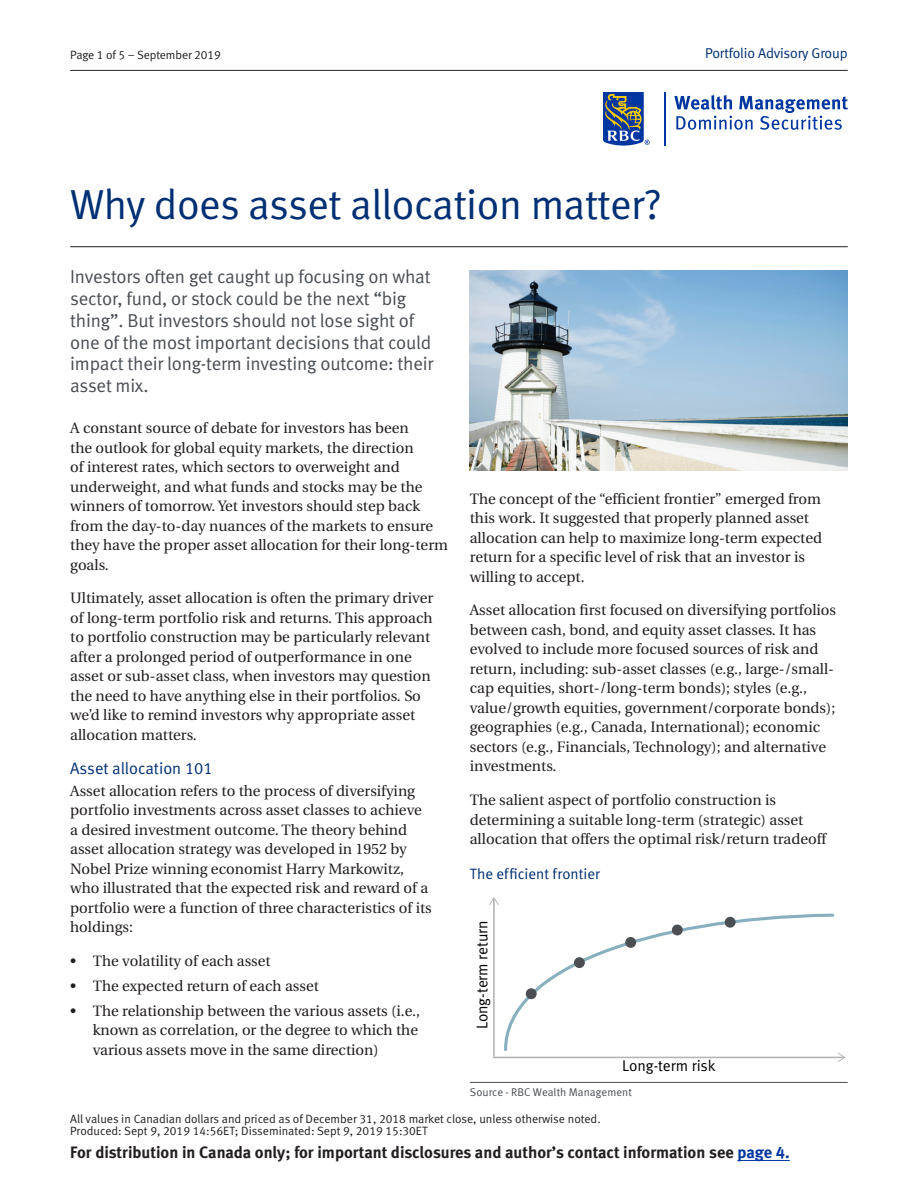
<style>
.page{position:relative;width:918px;height:1188px;background:#fff}
.page>*{position:absolute;margin:0;border:0;box-sizing:border-box;transform-origin:0 0}
.F_B_Main_Title_-_blu{font:42px "Meta Normal LF";letter-spacing:-.01em;color:#002f73}
.Intro_Text_-_grey{font:18.75px/21.8px "Meta Normal LF";letter-spacing:-.01em;color:#4a4f55}
.Disclosure_w_out_rul{font:16.5px "Meta Bold LF";color:#231f20}
.Text_Headline{font:16.5px "Meta Normal LF";color:#002f73}
.t1{font:15.6px "Meta Normal LF";color:#000}
.Body_copy{font:15px/19.5px "Utopia";color:#231f20}
.Graph_Diagram_Header{font:15px "Meta Normal LF";color:#002f73}
.t2{font:14.25px "Meta Normal LF";letter-spacing:-.01em;color:#002f73}
.Disclosure_w_out_rul-2{font:12px "Meta Normal LF";color:#231f20}
.Page_Details__top{font:12px "Meta Normal LF";letter-spacing:-.01em;color:#231f20}
.Table_Graph_Chart_So{font:11.25px "Meta Normal LF";letter-spacing:.005em;color:#4a4f55}
.s1{color:#0036a0}
</style>
<div class="page">
<hr style="left:70px;top:246px;width:778px;height:1px;background:#231f20">
<hr style="left:70px;top:70px;width:778px;height:1px;background:#231f20">
<svg style="left:603px;top:92px;width:47px;height:54px"></svg>
<hr style="left:664px;top:92px;width:2px;height:54px;background:#0036a0">
<svg style="left:674px;top:95px;width:174px;height:35px"></svg>
<hr style="left:737px;top:1160px;width:53px;height:1px;background:#0036a0">
<img style="left:470px;top:271px;width:378px;height:200px">
<hr style="left:493px;top:898px;width:2px;height:159px;background:#b3b3b3">
<svg style="left:489px;top:897px;width:10px;height:8px"></svg>
<hr style="left:493px;top:1057px;width:351px;height:1px;background:#b3b3b3">
<svg style="left:838px;top:1053px;width:7px;height:9px"></svg>
<svg style="left:504px;top:913px;width:331px;height:139px"></svg>
<div style="left:526px;top:988px;width:11px;height:11px;background:#4b4f54;border-radius:50%"></div>
<div style="left:574px;top:957px;width:11px;height:11px;background:#4b4f54;border-radius:50%"></div>
<div style="left:625px;top:937px;width:11px;height:11px;background:#4b4f54;border-radius:50%"></div>
<div style="left:672px;top:925px;width:11px;height:10px;background:#4b4f54;border-radius:50%"></div>
<div style="left:725px;top:917px;width:11px;height:11px;background:#4b4f54;border-radius:50%"></div>
<hr style="left:470px;top:1082px;width:378px;height:1px;background:#4a4f55">
<p class="Page_Details__top" style="left:70px;top:48px;width:152px">Page 1 of 5 – September 2019</p>
<p class="t2" style="left:705px;top:45px;width:144px">Portfolio Advisory Group</p>
<p class="F_B_Main_Title_-_blu" style="left:70px;top:180px;width:593px">Why does asset allocation matter?</p>
<p class="Intro_Text_-_grey" style="left:70px;top:266px;width:365px">Investors often get caught up focusing on what sector, fund, or stock could be the next “big thing”. But investors should not lose sight of one of the most important decisions that could impact their long-term investing outcome: their asset mix.</p>
<p class="Body_copy" style="left:70px;top:419px;width:379px">A constant source of debate for investors has been<br>the outlook for global equity markets, the direction<br>of interest rates, which sectors to overweight and underweight, and what funds and stocks may be the winners of tomorrow. Yet investors should step back from the day-to-day nuances of the markets to ensure they have the proper asset allocation for their long-term goals.</p>
<p class="Body_copy" style="left:70px;top:589px;width:365px">Ultimately, asset allocation is often the primary driver of long-term portfolio risk and returns. This approach to portfolio construction may be particularly relevant after a prolonged period of outperformance in one asset or sub-asset class, when investors may question the need to have anything else in their portfolios. So we’d like to remind investors why appropriate asset allocation matters.</p>
<p class="Text_Headline" style="left:70px;top:758px;width:144px">Asset allocation 101</p>
<p class="Body_copy" style="left:70px;top:781px;width:363px">Asset allocation refers to the process of diversifying portfolio investments across asset classes to achieve a desired investment outcome. The theory behind asset allocation strategy was developed in 1952 by Nobel Prize winning economist Harry Markowitz, who illustrated that the expected risk and reward of a portfolio were a function of three characteristics of its holdings:</p>
<p class="Body_copy" style="left:70px;top:952px;width:202px">• The volatility of each asset</p>
<p class="Body_copy" style="left:70px;top:977px;width:250px">• The expected return of each asset</p>
<p class="Body_copy" style="left:93px;top:1001px;width:329px;text-indent:-22px">• The relationship between the various assets (i.e., known as correlation, or the degree to which the various assets move in the same direction)</p>
<p class="Body_copy" style="left:470px;top:489px;width:354px">The concept of the “efficient frontier” emerged from this work. It suggested that properly planned asset allocation can help to maximize long-term expected return for a specific level of risk that an investor is willing to accept.</p>
<p class="Body_copy" style="left:470px;top:601px;width:368px">Asset allocation first focused on diversifying portfolios between cash, bond, and equity asset classes. It has evolved to include more focused sources of risk and return, including: sub-asset classes (e.g., large-/small&shy;cap equities, short-/long-term bonds); styles (e.g., value/growth equities, government/corporate bonds); geographies (e.g., Canada, International); economic sectors (e.g., Financials, Technology); and alternative investments.</p>
<p class="Body_copy" style="left:470px;top:791px;width:358px">The salient aspect of portfolio construction is determining a suitable long-term (strategic) asset allocation that offers the optimal risk/return tradeoff</p>
<p class="Graph_Diagram_Header" style="left:470px;top:865px;width:131px">The efficient frontier</p>
<p class="t1" style="left:473px;top:1029px;width:110px;rotate:-90deg">Long-term return</p>
<p class="t1" style="left:622px;top:1057px;width:95px">Long-term risk</p>
<p class="Table_Graph_Chart_So" style="left:470px;top:1086px;width:164px">Source - RBC Wealth Management</p>
<p class="Disclosure_w_out_rul-2" style="left:70px;top:1112px;width:532px">All values in Canadian dollars and priced as of December 31, 2018 market close, unless otherwise noted.</p>
<p class="Disclosure_w_out_rul-2" style="left:70px;top:1124px;width:359px">Produced: Sept 9, 2019 14:56ET; Disseminated: Sept 9, 2019 15:30ET</p>
<p class="Disclosure_w_out_rul" style="left:70px;top:1143px;width:721px">For distribution in Canada only; for important disclosures and author’s contact information see <span class="s1">page 4.</span></p>
</div>
